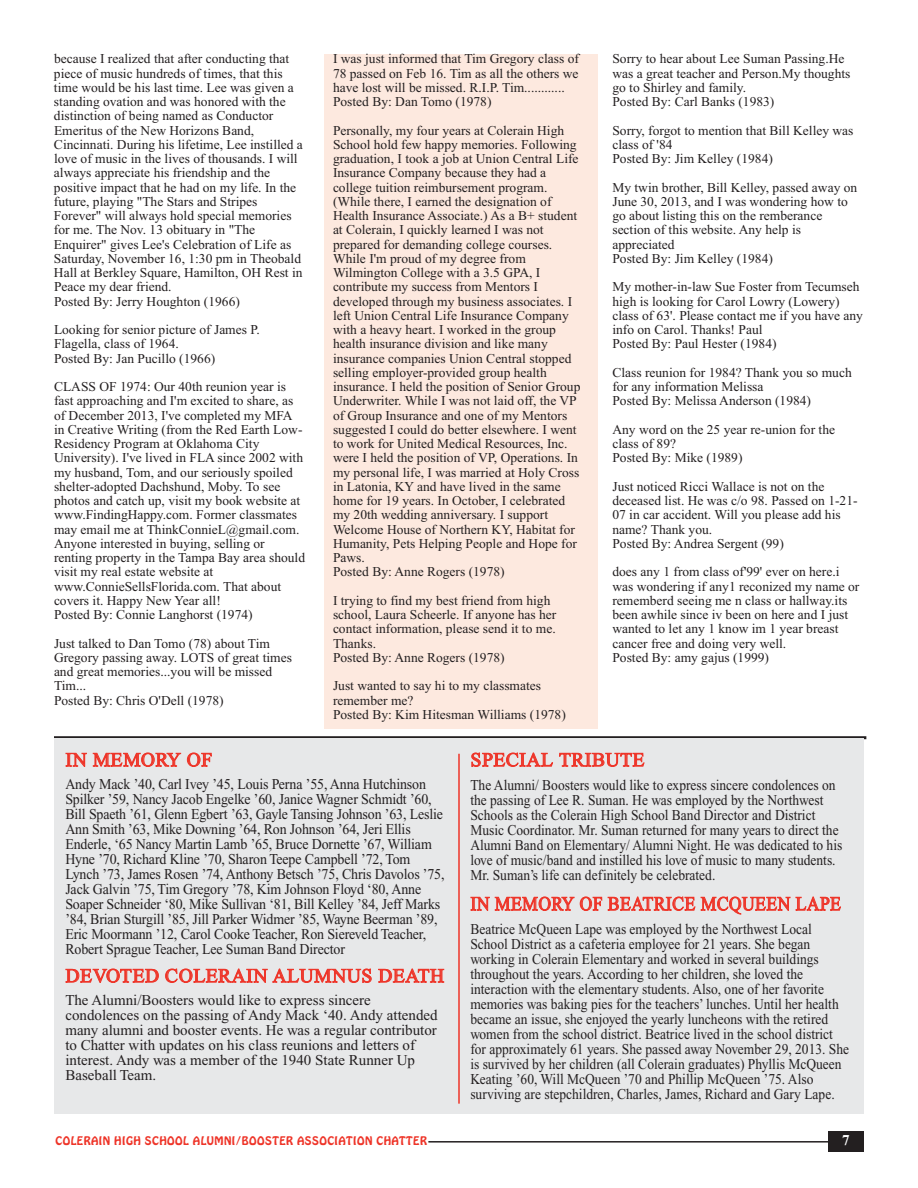
<style>
.page{position:relative;width:918px;height:1188px;background:#fff}
.page>*{position:absolute;margin:0;border:0;box-sizing:border-box;transform-origin:0 0}
.t1{font:19.5px "Times New Roman";letter-spacing:.03em;color:#ee3529}
.t2{font:19.5px "Times New Roman";letter-spacing:.03em;color:#ee3529;scale:.9 1}
.t3{font:15px/15px "Times New Roman";color:#231f20;scale:.9 1}
.t4{font:15px/15px "Times New Roman";color:#231f20;scale:.93 1}
.t5{font:15px/15px "Times New Roman";color:#231f20}
.t6{font:700 15px "Times New Roman";color:#fff}
.t7{font:13.5px/14.2px "Times New Roman";color:#231f20}
.t8{font:10.5px "Hobo";letter-spacing:.045em;color:#ee3529}
</style>
<div class="page">
<div style="left:324px;top:54px;width:274px;height:675px;background:#fde9df"></div>
<div style="left:828px;top:1131px;width:36px;height:20px;background:#231f20"></div>
<hr style="left:428px;top:1141px;width:402px;height:2px;background:#231f20">
<hr style="left:54px;top:736px;width:812px;height:3px;background:#231f20">
<div style="left:54px;top:738px;width:810px;height:376px;background:#e7e8e9"></div>
<hr style="left:458px;top:754px;width:2px;height:350px;background:#ee3529">
<p class="t7" style="left:54px;top:52px;width:250px">because I realized that after conducting that piece of music hundreds of times, that this time would be his last time. Lee was given a standing ovation and was honored with the distinction of being named as Conductor Emeritus of the New Horizons Band, Cincinnati. During his lifetime, Lee instilled a love of music in the lives of thousands. I will always appreciate his friendship and the positive impact that he had on my life. In the future, playing "The Stars and Stripes Forever" will always hold special memories for me. The Nov. 13 obituary in "The Enquirer" gives Lee's Celebration of Life as Saturday, November 16, 1:30 pm in Theobald Hall at Berkley Square, Hamilton, OH Rest in Peace my dear friend.<br>Posted By: Jerry Houghton (1966)</p>
<p class="t7" style="left:54px;top:322px;width:207px">Looking for senior picture of James P.<br>Flagella, class of 1964.<br>Posted By: Jan Pucillo (1966)</p>
<p class="t7" style="left:54px;top:379px;width:253px">CLASS OF 1974: Our 40th reunion year is fast approaching and I'm excited to share, as of December 2013, I've completed my MFA in Creative Writing (from the Red Earth Low-Residency Program at Oklahoma City University). I've lived in FLA since 2002 with my husband, Tom, and our seriously spoiled shelter-adopted Dachshund, Moby. To see photos and catch up, visit my book website at www.FindingHappy.com. Former classmates may email me at ThinkConnieL@gmail.com.<br>Anyone interested in buying, selling or renting property in the Tampa Bay area should visit my real estate website at www.ConnieSellsFlorida.com. That about covers it. Happy New Year all!<br>Posted By: Connie Langhorst (1974)</p>
<p class="t7" style="left:54px;top:636px;width:239px">Just talked to Dan Tomo (78) about Tim<br>Gregory passing away. LOTS of great times and great memories...you will be missed<br>Tim...<br>Posted By: Chris O'Dell (1978)</p>
<p class="t7" style="left:333px;top:52px;width:247px">I was just informed that Tim Gregory class of 78 passed on Feb 16. Tim as all the others we have lost will be missed. R.I.P. Tim............<br>Posted By: Dan Tomo (1978)</p>
<p class="t7" style="left:333px;top:123px;width:249px">Personally, my four years at Colerain High School hold few happy memories. Following graduation, I took a job at Union Central Life Insurance Company because they had a college tuition reimbursement program. (While there, I earned the designation of Health Insurance Associate.) As a B+ student at Colerain, I quickly learned I was not prepared for demanding college courses.<br>While I'm proud of my degree from Wilmington College with a 3.5 GPA, I contribute my success from Mentors I developed through my business associates. I left Union Central Life Insurance Company with a heavy heart. I worked in the group health insurance division and like many insurance companies Union Central stopped selling employer-provided group health insurance. I held the position of Senior Group Underwriter. While I was not laid off, the VP of Group Insurance and one of my Mentors suggested I could do better elsewhere. I went to work for United Medical Resources, Inc. were I held the position of VP, Operations. In my personal life, I was married at Holy Cross in Latonia, KY and have lived in the same home for 19 years. In October, I celebrated my 20th wedding anniversary. I support Welcome House of Northern KY, Habitat for Humanity, Pets Helping People and Hope for Paws.<br>Posted By: Anne Rogers (1978)</p>
<p class="t7" style="left:333px;top:593px;width:225px">I trying to find my best friend from high school, Laura Scheerle. If anyone has her contact information, please send it to me.<br>Thanks.<br>Posted By: Anne Rogers (1978)</p>
<p class="t7" style="left:333px;top:679px;width:234px">Just wanted to say hi to my classmates remember me?<br>Posted By: Kim Hitesman Williams (1978)</p>
<p class="t7" style="left:612px;top:52px;width:240px">Sorry to hear about Lee Suman Passing.He was a great teacher and Person.My thoughts go to Shirley and family.<br>Posted By: Carl Banks (1983)</p>
<p class="t7" style="left:612px;top:123px;width:243px">Sorry, forgot to mention that Bill Kelley was class of '84<br>Posted By: Jim Kelley (1984)</p>
<p class="t7" style="left:612px;top:180px;width:246px">My twin brother, Bill Kelley, passed away on June 30, 2013, and I was wondering how to go about listing this on the remberance section of this website. Any help is appreciated<br>Posted By: Jim Kelley (1984)</p>
<p class="t7" style="left:612px;top:280px;width:252px">My mother-in-law Sue Foster from Tecumseh high is looking for Carol Lowry (Lowery) class of 63'. Please contact me if you have any info on Carol. Thanks! Paul<br>Posted By: Paul Hester (1984)</p>
<p class="t7" style="left:612px;top:365px;width:241px">Class reunion for 1984? Thank you so much for any information Melissa<br>Posted By: Melissa Anderson (1984)</p>
<p class="t7" style="left:612px;top:422px;width:224px">Any word on the 25 year re-union for the class of 89?<br>Posted By: Mike (1989)</p>
<p class="t7" style="left:612px;top:479px;width:247px">Just noticed Ricci Wallace is not on the deceased list. He was c/o 98. Passed on 1-21- 07 in car accident. Will you please add his name? Thank you.<br>Posted By: Andrea Sergent (99)</p>
<p class="t7" style="left:612px;top:565px;width:249px">does any 1 from class of'99' ever on here.i was wondering if any1 reconized my name or rememberd seeing me n class or hallway.its been awhile since iv been on here and I just wanted to let any 1 know im 1 year breast cancer free and doing very well.<br>Posted By: amy gajus (1999)</p>
<h1 class="t1" style="left:66px;top:753px;width:148px">IN MEMORY OF</h1>
<p class="t4" style="left:65px;top:778px;width:409px">Andy Mack ’40, Carl Ivey ’45, Louis Perna ’55, Anna Hutchinson Spilker ’59, Nancy Jacob Engelke ’60, Janice Wagner Schmidt ’60, Bill Spaeth ’61, Glenn Egbert ’63, Gayle Tansing Johnson ’63, Leslie Ann Smith ’63, Mike Downing ’64, Ron Johnson ’64, Jeri Ellis Enderle, ‘65 Nancy Martin Lamb ’65, Bruce Dornette ’67, William Hyne ’70, Richard Kline ’70, Sharon Teepe Campbell ’72, Tom Lynch ’73, James Rosen ’74, Anthony Betsch ’75, Chris Davolos ’75, Jack Galvin ’75, Tim Gregory ’78, Kim Johnson Floyd ‘80, Anne Soaper Schneider ‘80, Mike Sullivan ‘81, Bill Kelley ’84, Jeff Marks ’84, Brian Sturgill ’85, Jill Parker Widmer ’85, Wayne Beerman ’89, Eric Moormann ’12, Carol Cooke Teacher, Ron Siereveld Teacher, Robert Sprague Teacher, Lee Suman Band Director</p>
<h1 class="t1" style="left:66px;top:969px;width:380px">DEVOTED COLERAIN ALUMNUS DEATH</h1>
<p class="t5" style="left:65px;top:994px;width:374px">The Alumni/Boosters would like to express sincere condolences on the passing of Andy Mack ‘40. Andy attended many alumni and booster events. He was a regular contributor to Chatter with updates on his class reunions and letters of interest. Andy was a member of the 1940 State Runner Up Baseball Team.</p>
<h1 class="t1" style="left:471px;top:753px;width:175px">SPECIAL TRIBUTE</h1>
<p class="t3" style="left:470px;top:779px;width:415px">The Alumni/ Boosters would like to express sincere condolences on the passing of Lee R. Suman. He was employed by the Northwest Schools as the Colerain High School Band Director and District Music Coordinator. Mr. Suman returned for many years to direct the Alumni Band on Elementary/ Alumni Night. He was dedicated to his love of music/band and instilled his love of music to many students.<br>Mr. Suman’s life can definitely be celebrated.</p>
<h1 class="t2" style="left:471px;top:897px;width:413px">IN MEMORY OF BEATRICE MCQUEEN LAPE</h1>
<p class="t3" style="left:470px;top:923px;width:422px">Beatrice McQueen Lape was employed by the Northwest Local School District as a cafeteria employee for 21 years. She began working in Colerain Elementary and worked in several buildings throughout the years. According to her children, she loved the interaction with the elementary students. Also, one of her favorite memories was baking pies for the teachers’ lunches. Until her health became an issue, she enjoyed the yearly luncheons with the retired women from the school district. Beatrice lived in the school district for approximately 61 years. She passed away November 29, 2013. She is survived by her children (all Colerain graduates) Phyllis McQueen Keating ’60, Will McQueen ’70 and Phillip McQueen ’75. Also surviving are stepchildren, Charles, James, Richard and Gary Lape.</p>
<p class="t8" style="left:56px;top:1135px;width:373px">COLERAIN HIGH SCHOOL ALUMNI/BOOSTER ASSOCIATION CHATTER</p>
<p class="t6" style="left:842px;top:1135px;width:9px">7</p>
</div>
